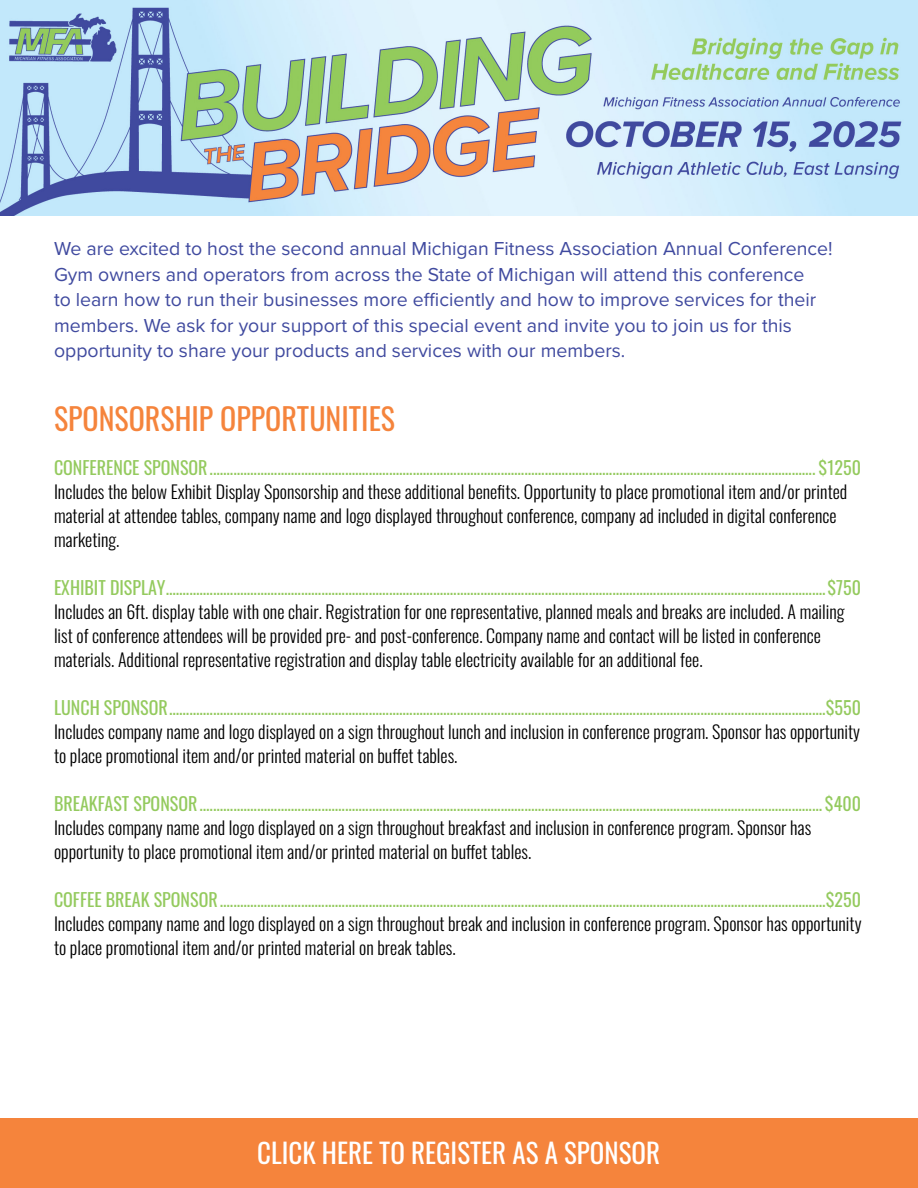
<style>
.page{position:relative;width:918px;height:1188px;background:#fff}
.page>*{position:absolute;margin:0;border:0;box-sizing:border-box;transform-origin:0 0}
.t1{font:30px "Oswald";color:#f5843c}
.t2{font:27px "Oswald";color:#fff}
.t3{font:19.5px/25.5px "Proxima Nova";color:#404a9f}
.t4{font:300 18px/24px "Oswald";color:#000}
.t5{font:18px "Oswald";color:#94ca5e}
</style>
<div class="page">
<div style="left:0;top:1119px;width:918px;height:69px;background:#f5843c"></div>
<img style="left:0;top:0;width:917px;height:216px">
<p class="t3" style="left:54px;top:235px;width:780px">We are excited to host the second annual Michigan Fitness Association Annual Conference!<br>Gym owners and operators from across the State of Michigan will attend this conference<br>to learn how to run their businesses more efficiently and how to improve services for their members. We ask for your support of this special event and invite you to join us for this opportunity to share your products and services with our members.</p>
<h1 class="t1" style="left:54px;top:392px;width:343px">SPONSORSHIP OPPORTUNITIES</h1>
<p class="t5" style="left:54px;top:452px;width:808px">CONFERENCE SPONSOR................................................................................................................................................................................... $1250</p>
<p class="t4" style="left:54px;top:478px;width:795px">Includes the below Exhibit Display Sponsorship and these additional benefits. Opportunity to place promotional item and/or printed material at attendee tables, company name and logo displayed throughout conference, company ad included in digital conference marketing.</p>
<p class="t5" style="left:54px;top:572px;width:808px">EXHIBIT DISPLAY...................................................................................................................................................................................................$750</p>
<p class="t4" style="left:54px;top:598px;width:792px">Includes an 6ft. display table with one chair. Registration for one representative, planned meals and breaks are included. A mailing list of conference attendees will be provided pre- and post-conference. Company name and contact will be listed in conference materials. Additional representative registration and display table electricity available for an additional fee.</p>
<p class="t5" style="left:54px;top:691px;width:808px">LUNCH SPONSOR..................................................................................................................................................................................................$550</p>
<p class="t4" style="left:54px;top:718px;width:808px">Includes company name and logo displayed on a sign throughout lunch and inclusion in conference program. Sponsor has opportunity to place promotional item and/or printed material on buffet tables.</p>
<p class="t5" style="left:54px;top:787px;width:808px">BREAKFAST SPONSOR........................................................................................................................................................................................ $400</p>
<p class="t4" style="left:54px;top:814px;width:759px">Includes company name and logo displayed on a sign throughout breakfast and inclusion in conference program. Sponsor has opportunity to place promotional item and/or printed material on buffet tables.</p>
<p class="t5" style="left:54px;top:883px;width:808px">COFFEE BREAK SPONSOR...................................................................................................................................................................................$250</p>
<p class="t4" style="left:54px;top:909px;width:809px">Includes company name and logo displayed on a sign throughout break and inclusion in conference program. Sponsor has opportunity to place promotional item and/or printed material on break tables.</p>
<h2 class="t2" style="left:257px;top:1129px;width:404px">CLICK HERE TO REGISTER AS A SPONSOR</h2>
</div>
